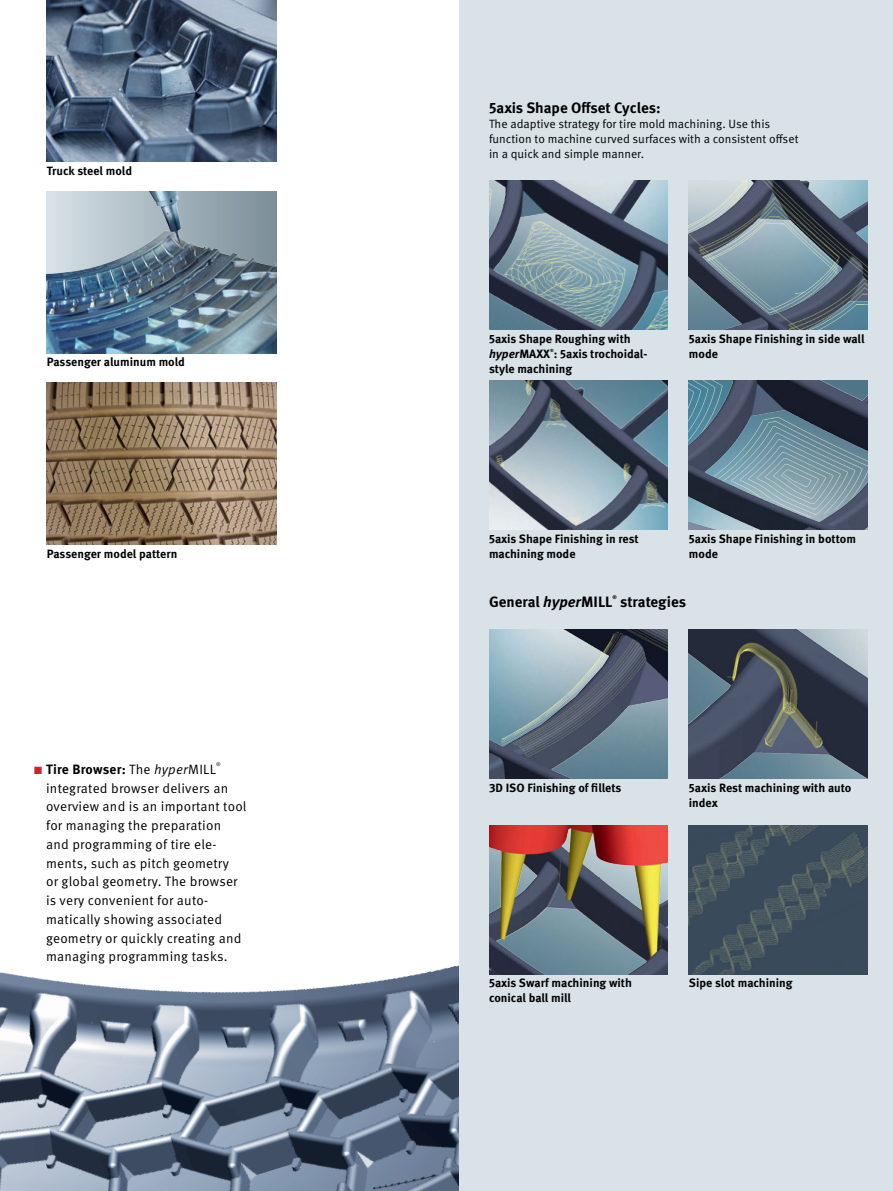
<style>
.page{position:relative;width:893px;height:1191px;background:#fff}
.page>*{position:absolute;margin:0;border:0;box-sizing:border-box;transform-origin:0 0}
.t1{font:700 15px "Meta Pro";color:#000}
.BU{font:13.5px/18.8px "Meta Pro";letter-spacing:.015em;color:#000}
.BU-2{font:700 13.5px "Meta Pro";letter-spacing:.015em;color:#000}
.t2{font:700 12px/15px "Meta Pro";color:#000}
.t3{font:12px/15px "Meta Pro";color:#000}
.BU-3{font:5.25px "Meta Pro";color:#000}
.t4{font:700 5.25px "Meta Pro";color:#000}
.t5{font:700 4.35px "Meta Pro";color:#000}
.s1{color:#d2232a}
.s2{font-weight:400}
.s3{font-weight:400;font-style:italic}
.s4{font-style:italic}
</style>
<div class="page">
<img style="left:1px;top:0;width:458px;height:1191px">
<div style="left:459px;top:0;width:434px;height:1191px;background:#d8e2e7"></div>
<img style="left:689px;top:825px;width:178px;height:149px">
<img style="left:0;top:972px;width:1px;height:219px">
<img style="left:47px;top:191px;width:229px;height:162px">
<img style="left:47px;top:0;width:229px;height:162px">
<img style="left:47px;top:383px;width:229px;height:161px">
<img style="left:489px;top:181px;width:179px;height:149px">
<img style="left:689px;top:381px;width:178px;height:148px">
<img style="left:689px;top:629px;width:178px;height:149px">
<img style="left:489px;top:825px;width:179px;height:149px">
<img style="left:489px;top:629px;width:179px;height:149px">
<img style="left:489px;top:381px;width:179px;height:148px">
<img style="left:689px;top:181px;width:178px;height:149px">
<p class="t2" style="left:47px;top:163px;width:87px">Truck steel mold</p>
<p class="t2" style="left:47px;top:355px;width:140px">Passenger aluminum mold</p>
<p class="t2" style="left:47px;top:546px;width:132px">Passenger model pattern</p>
<p class="BU-2" style="left:34px;top:760px;width:183px"><span class="s1">■</span> Tire Browser: <span class="s2">The</span> <span class="s3">hyper</span><span class="s2">MILL</span></p>
<p class="BU-3" style="left:216px;top:761px;width:6px">®</p>
<p class="BU" style="left:46px;top:778px;width:202px">integrated browser delivers an overview and is an important tool for managing the preparation and programming of tire ele&shy;ments, such as pitch geometry<br>or global geometry. The browser is very convenient for auto&shy;matically showing associated geometry or quickly creating and managing programming tasks.</p>
<p class="t1" style="left:489px;top:99px;width:173px">5axis Shape Offset Cycles:</p>
<p class="t3" style="left:489px;top:117px;width:311px">The adaptive strategy for tire mold machining. Use this function to machine curved surfaces with a consistent offset in a quick and simple manner.</p>
<p class="t2" style="left:489px;top:331px;width:160px">5axis Shape Roughing with <span class="s4">hyper</span>MAXX : 5axis trochoidal-</p>
<p class="t5" style="left:550px;top:348px;width:5px">®</p>
<p class="t2" style="left:489px;top:361px;width:85px">style machining</p>
<p class="t2" style="left:689px;top:331px;width:177px">5axis Shape Finishing in side wall mode</p>
<p class="t2" style="left:489px;top:531px;width:151px">5axis Shape Finishing in rest machining mode</p>
<p class="t2" style="left:689px;top:531px;width:169px">5axis Shape Finishing in bottom mode</p>
<p class="t1" style="left:489px;top:592px;width:125px">General <span class="s4">hyper</span>MILL</p>
<p class="t4" style="left:612px;top:594px;width:6px">®</p>
<p class="t1" style="left:620px;top:592px;width:67px">strategies</p>
<p class="t2" style="left:489px;top:780px;width:134px">3D ISO Finishing of fillets</p>
<p class="t2" style="left:689px;top:780px;width:164px">5axis Rest machining with auto index</p>
<p class="t2" style="left:489px;top:975px;width:144px">5axis Swarf machining with conical ball mill</p>
<p class="t2" style="left:689px;top:975px;width:105px">Sipe slot machining</p>
</div>
